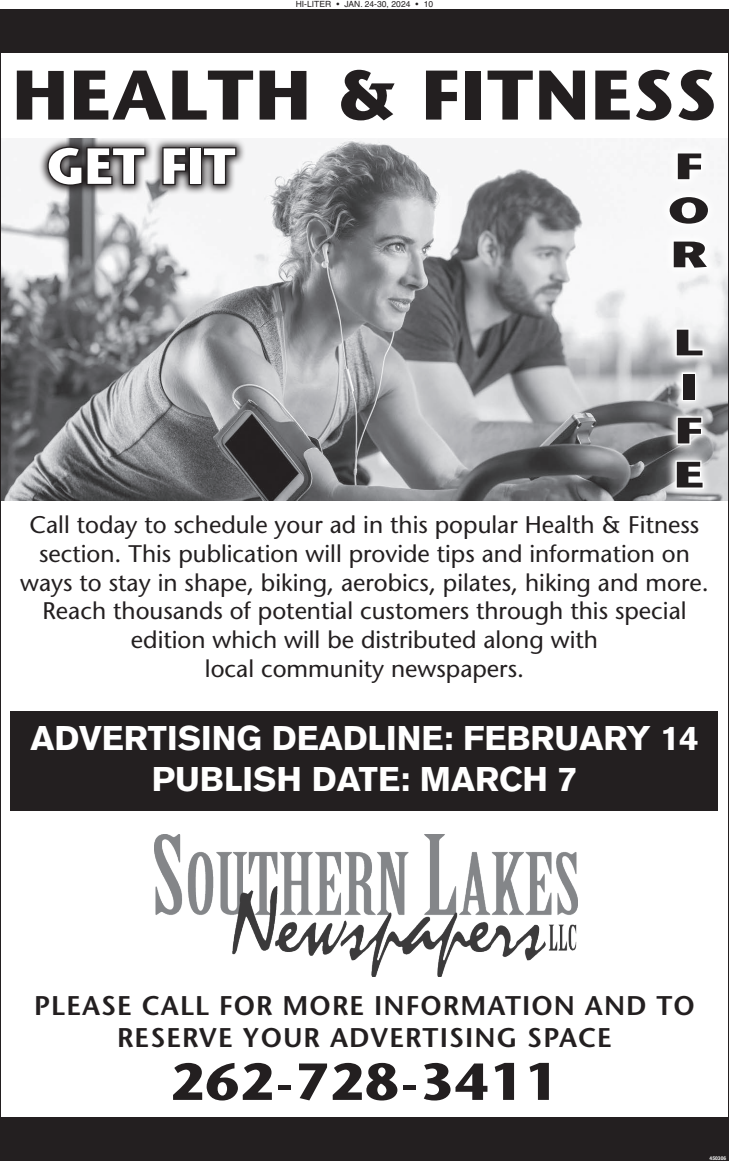
<style>
.page{position:relative;width:729px;height:1161px;background:#fff}
.page>*{position:absolute;margin:0;border:0;box-sizing:border-box;transform-origin:0 0}
.t1{font:700 70px "Stone Sans";letter-spacing:.02em;color:#231f20;scale:1.05 1}
.t2{font:700 52px "Stone Sans";letter-spacing:.04em;color:#231f20}
.t3{font:700 50.6px "Stone Sans";color:#fff}
.t4{font:700 36.7px/44px "Stone Sans";color:#231f20;scale:1.5 1}
.t5{font:700 34px/40.8px "Nissan AG";color:#fff;text-align:center}
.t6{font:600 27px/32.4px "Stone Sans";letter-spacing:.04em;color:#231f20;text-align:center}
.t7{font:24px/28.8px "Stone Sans";color:#231f20;text-align:center}
.t8{font:8.5px "Helvetica";color:#231f20}
.t9{font:700 5px "Helvetica";color:#fff}
</style>
<div class="page">
<img style="left:154px;top:834px;width:424px;height:143px">
<div style="left:11px;top:711px;width:707px;height:99px;background:#231f20"></div>
<div style="left:0;top:10px;width:729px;height:43px;background:#231f20"></div>
<div style="left:0;top:1118px;width:729px;height:43px;background:#231f20"></div>
<img style="left:2px;top:139px;width:725px;height:362px">
<svg style="left:659px;top:143px;width:59px;height:355px;fill:#f2f3f4"></svg>
<svg style="left:675px;top:151px;width:29px;height:31px"></svg>
<svg style="left:667px;top:195px;width:43px;height:31px"></svg>
<svg style="left:671px;top:239px;width:41px;height:31px"></svg>
<svg style="left:674px;top:327px;width:31px;height:31px"></svg>
<svg style="left:675px;top:415px;width:29px;height:31px"></svg>
<svg style="left:674px;top:459px;width:31px;height:31px"></svg>
<svg style="left:38px;top:138px;width:208px;height:57px"></svg>
<svg style="left:46px;top:145px;width:101px;height:42px;background:#494647"></svg>
<svg style="left:161px;top:146px;width:27px;height:40px"></svg>
<div style="left:189px;top:147px;width:13px;height:38px;border:3px solid #231f20"></div>
<svg style="left:201px;top:146px;width:37px;height:40px"></svg>
<p class="t8" style="left:296px;top:-1px;width:139px">HI-LITER • JAN. 24-30, 2024 • 10</p>
<p class="t1" style="left:12px;top:53px;width:672px">HEALTH &amp; FITNESS</p>
<p class="t3" style="left:47px;top:136px;width:190px">GET FIT</p>
<p class="t4" style="left:667px;top:144px;width:30px">F<br>O<br>R</p>
<p class="t4" style="left:673px;top:321px;width:22px">L<br>I<br>F<br>E</p>
<p class="t7" style="left:20px;top:510px;width:690px">Call today to schedule your ad in this popular Health &amp; Fitness section. This publication will provide tips and information on ways to stay in shape, biking, aerobics, pilates, hiking and more.<br>Reach thousands of potential customers through this special edition which will be distributed along with<br>local community newspapers.</p>
<p class="t5" style="left:30px;top:718px;width:670px">ADVERTISING DEADLINE: FEBRUARY 14<br>PUBLISH DATE: MARCH 7</p>
<p class="t6" style="left:34px;top:989px;width:662px">PLEASE CALL FOR MORE INFORMATION AND TO<br>RESERVE YOUR ADVERTISING SPACE</p>
<p class="t2" style="left:171px;top:1051px;width:388px">262-728-3411</p>
<p class="t9" style="left:710px;top:1155px;width:18px">450306</p>
</div>
